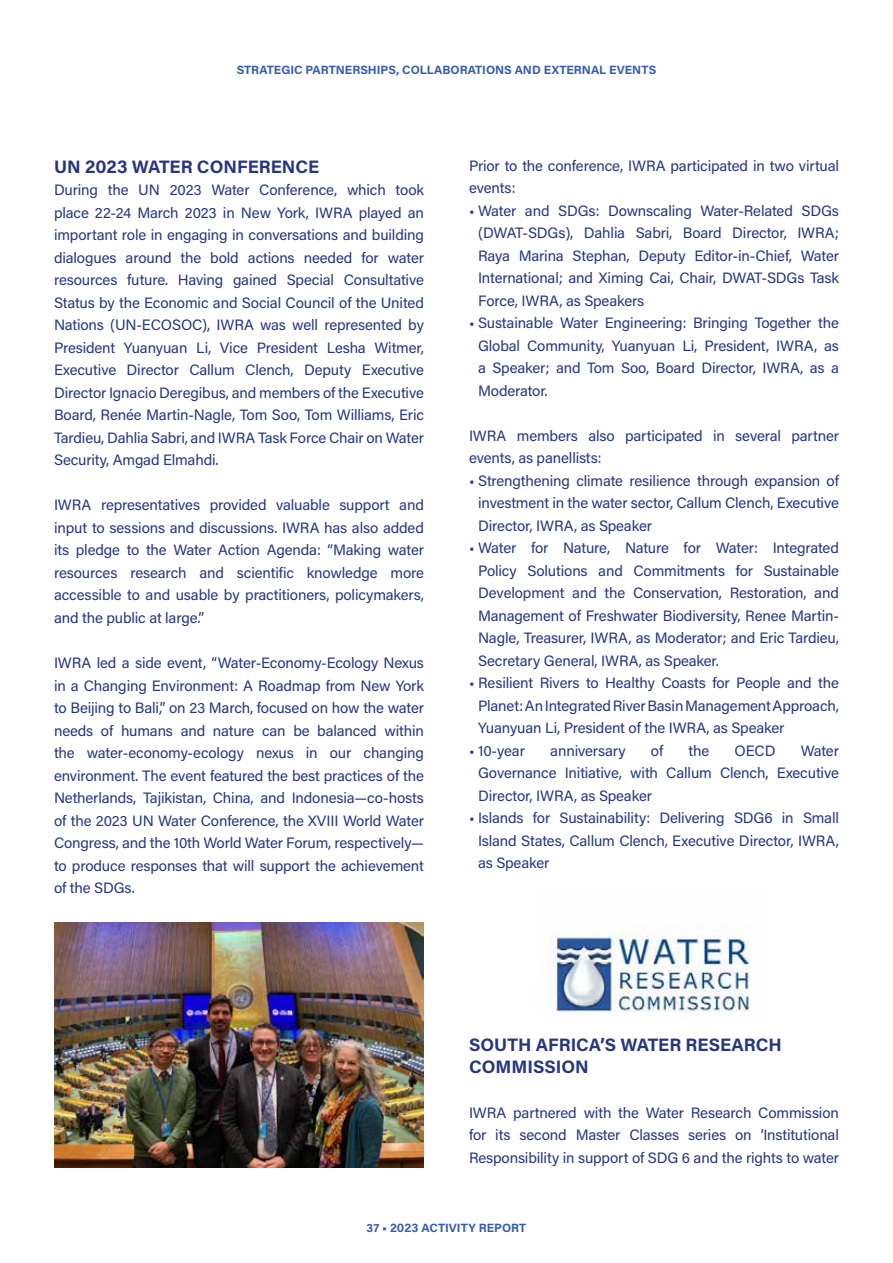
<style>
.page{position:relative;width:893px;height:1263px;background:#fff}
.page>*{position:absolute;margin:0;border:0;box-sizing:border-box;transform-origin:0 0}
.t1{font:700 18px/21.6px "Acumin Pro";color:#273680}
.t2{font:15px/22.5px "Acumin Pro";letter-spacing:-.01em;color:#273680;text-align:justify}
.t3{font:700 12px "Acumin Pro";color:#385cad}
</style>
<div class="page">
<img style="left:550px;top:925px;width:200px;height:87px">
<img style="left:54px;top:922px;width:370px;height:246px">
<p class="t3" style="left:237px;top:61px;width:421px">STRATEGIC PARTNERSHIPS, COLLABORATIONS AND EXTERNAL EVENTS</p>
<p class="t1" style="left:54px;top:155px;width:267px">UN 2023 WATER CONFERENCE</p>
<p class="t2" style="left:54px;top:178px;width:371px">During the UN 2023 Water Conference, which took place 22-24 March 2023 in New York, IWRA played an important role in engaging in conversations and building dialogues around the bold actions needed for water resources future. Having gained Special Consultative Status by the Economic and Social Council of the United Nations (UN-ECOSOC), IWRA was well represented by President Yuanyuan Li, Vice President Lesha Witmer, Executive Director Callum Clench, Deputy Executive Director Ignacio Deregibus, and members of the Executive Board, Renée Martin-Nagle, Tom Soo, Tom Williams, Eric Tardieu, Dahlia Sabri, and IWRA Task Force Chair on Water Security, Amgad Elmahdi.</p>
<p class="t2" style="left:54px;top:493px;width:371px">IWRA representatives provided valuable support and input to sessions and discussions. IWRA has also added its pledge to the Water Action Agenda: “Making water resources research and scientific knowledge more accessible to and usable by practitioners, policymakers, and the public at large.”</p>
<p class="t2" style="left:54px;top:651px;width:372px">IWRA led a side event, “Water-Economy-Ecology Nexus in a Changing Environment: A Roadmap from New York to Beijing to Bali,” on 23 March, focused on how the water needs of humans and nature can be balanced within the water-economy-ecology nexus in our changing environment. The event featured the best practices of the Netherlands, Tajikistan, China, and Indonesia—co-hosts of the 2023 UN Water Conference, the XVIII World Water Congress, and the 10th World Water Forum, respectively— to produce responses that will support the achievement of the SDGs.</p>
<p class="t2" style="left:469px;top:154px;width:371px">Prior to the conference, IWRA participated in two virtual events:</p>
<p class="t2" style="left:478px;top:199px;width:362px;text-indent:-9px">• Water and SDGs: Downscaling Water-Related SDGs (DWAT-SDGs), Dahlia Sabri, Board Director, IWRA; Raya Marina Stephan, Deputy Editor-in-Chief, Water International; and Ximing Cai, Chair, DWAT-SDGs Task Force, IWRA, as Speakers</p>
<p class="t2" style="left:478px;top:311px;width:362px;text-indent:-9px">• Sustainable Water Engineering: Bringing Together the Global Community, Yuanyuan Li, President, IWRA, as a Speaker; and Tom Soo, Board Director, IWRA, as a Moderator.</p>
<p class="t2" style="left:469px;top:424px;width:371px">IWRA members also participated in several partner events, as panellists:</p>
<p class="t2" style="left:478px;top:469px;width:362px;text-indent:-9px">• Strengthening climate resilience through expansion of investment in the water sector, Callum Clench, Executive Director, IWRA, as Speaker</p>
<p class="t2" style="left:478px;top:536px;width:362px;text-indent:-9px">• Water for Nature, Nature for Water: Integrated Policy Solutions and Commitments for Sustainable Development and the Conservation, Restoration, and Management of Freshwater Biodiversity, Renee Martin-Nagle, Treasurer, IWRA, as Moderator; and Eric Tardieu, Secretary General, IWRA, as Speaker.</p>
<p class="t2" style="left:478px;top:671px;width:362px;text-indent:-9px">• Resilient Rivers to Healthy Coasts for People and the Planet: An Integrated River Basin Management Approach, Yuanyuan Li, President of the IWRA, as Speaker</p>
<p class="t2" style="left:469px;top:739px;width:58px">• 10-year</p>
<p class="t2" style="left:550px;top:739px;width:77px">anniversary</p>
<p class="t2" style="left:651px;top:739px;width:14px">of</p>
<p class="t2" style="left:689px;top:739px;width:22px">the</p>
<p class="t2" style="left:735px;top:739px;width:42px">OECD</p>
<p class="t2" style="left:478px;top:739px;width:362px;text-indent:323px">Water Governance Initiative, with Callum Clench, Executive Director, IWRA, as Speaker</p>
<p class="t2" style="left:478px;top:806px;width:362px;text-indent:-9px">• Islands for Sustainability: Delivering SDG6 in Small Island States, Callum Clench, Executive Director, IWRA, as Speaker</p>
<p class="t1" style="left:469px;top:1033px;width:314px">SOUTH AFRICA’S WATER RESEARCH<br>COMMISSION</p>
<p class="t2" style="left:469px;top:1100px;width:371px">IWRA partnered with the Water Research Commission for its second Master Classes series on ‘Institutional Responsibility in support of SDG 6 and the rights to water</p>
<p class="t3" style="left:367px;top:1219px;width:161px">37 • 2023 ACTIVITY REPORT</p>
</div>
